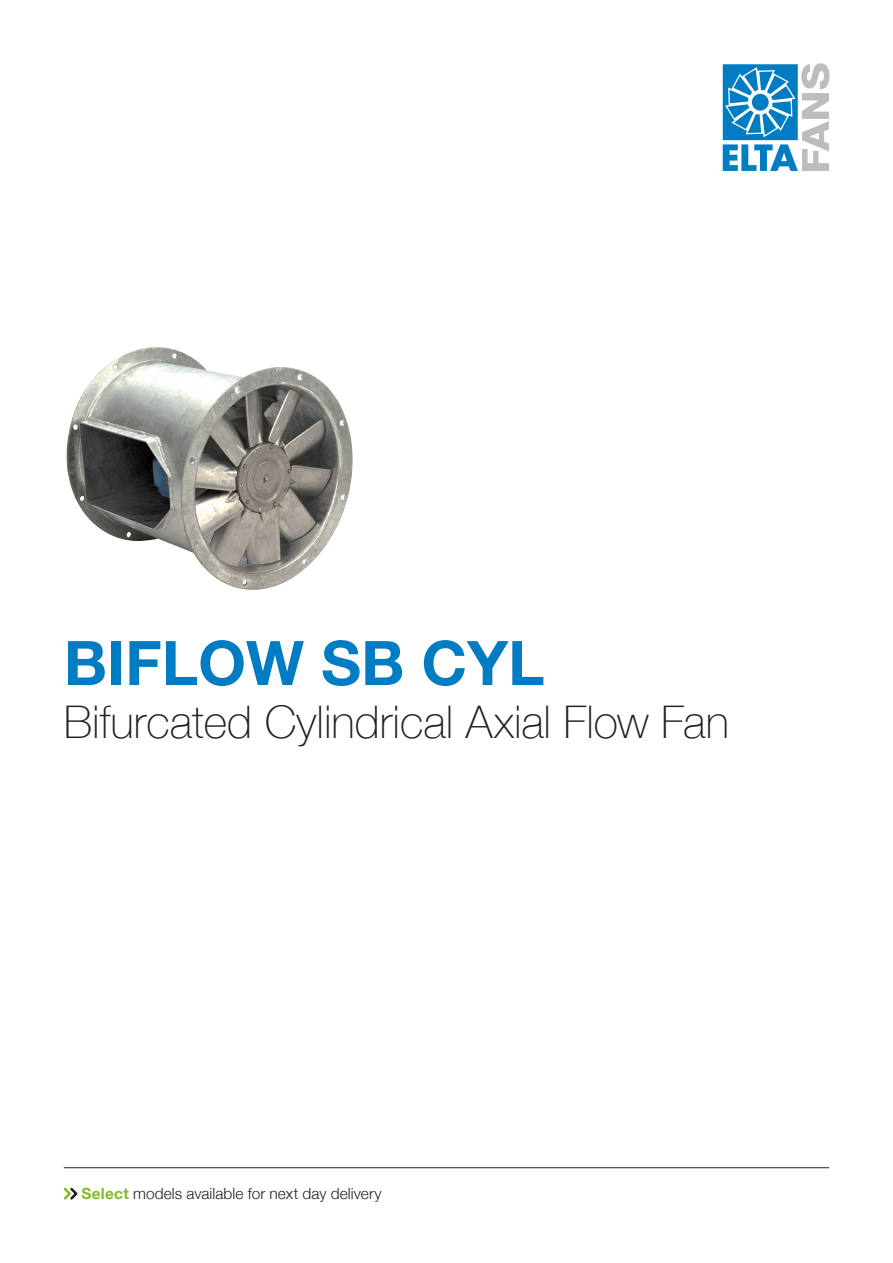
<style>
.page{position:relative;width:893px;height:1263px;background:#fff}
.page>*{position:absolute;margin:0;border:0;box-sizing:border-box;transform-origin:0 0}
.t1{font:700 61.5px "Helvetica Neue";color:#007cc2}
.t2{font:100 45px "Helvetica Neue";color:#231f20}
.t3{font:300 15.45px "Helvetica Neue";letter-spacing:.005em;color:#231f20}
.s1{font-weight:700;color:#82bb27}
</style>
<div class="page">
<img style="left:66px;top:347px;width:287px;height:243px">
<svg style="left:723px;top:63px;width:106px;height:108px"></svg>
<hr style="left:64px;top:1167px;width:765px;height:1px;background:#231f20">
<svg style="left:63px;top:1187px;width:15px;height:13px"></svg>
<p class="t1" style="left:64px;top:615px;width:482px">BIFLOW SB CYL</p>
<p class="t2" style="left:64px;top:687px;width:667px">Bifurcated Cylindrical Axial Flow Fan</p>
<p class="t3" style="left:82px;top:1181px;width:302px"><span class="s1">Select</span> models available for next day delivery</p>
</div>
